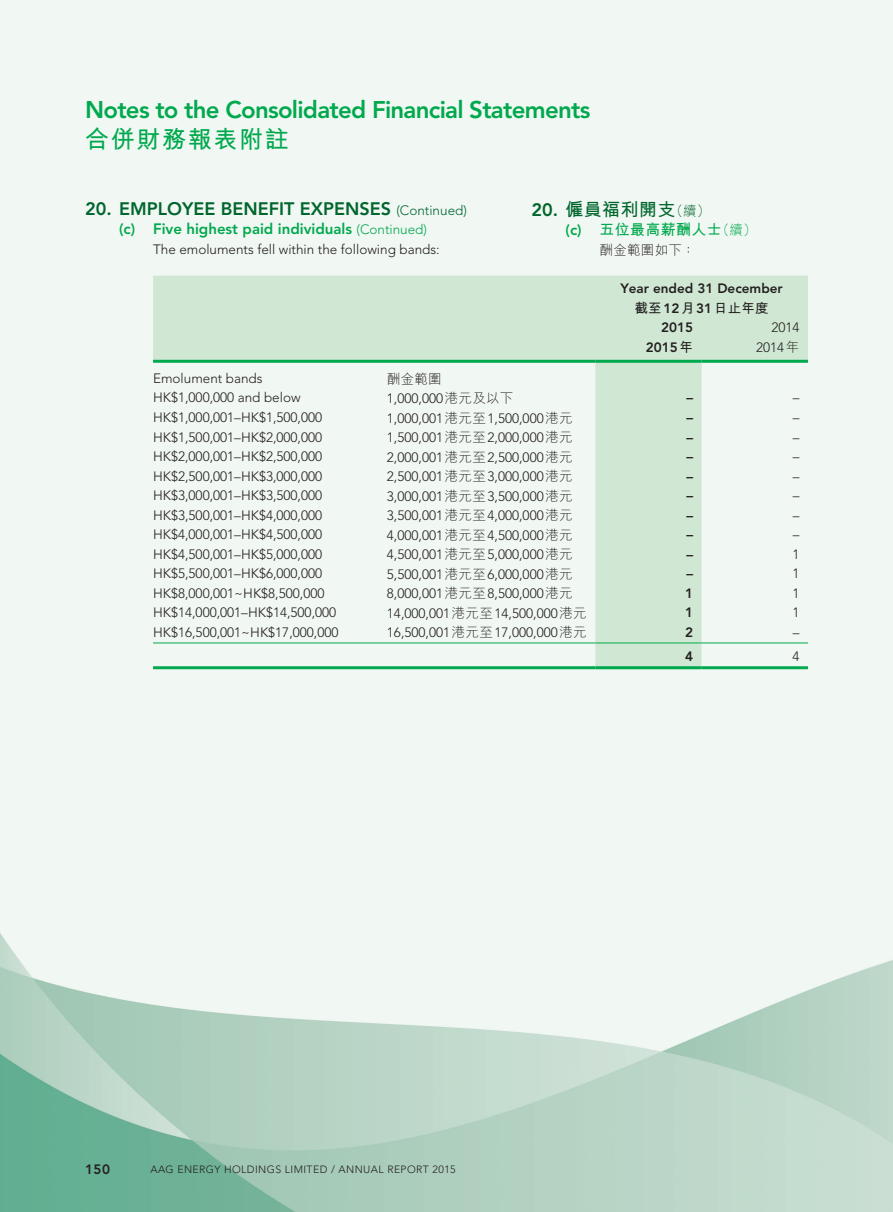
<style>
.page{position:relative;width:893px;height:1212px;background:#fff}
.page>*{position:absolute;margin:0;border:0;box-sizing:border-box;transform-origin:0 0}
.t1{font:800 24px "Avenir LT Std";letter-spacing:-.03em;color:#00a94d}
.t2{font:700 24px "M Hei HK";letter-spacing:.07em;color:#00a94d}
._01_H1_E{font:800 18px "Avenir LT Std";color:#00662d}
._001_H1_C{font:700 18px "M Hei HK";letter-spacing:.02em;color:#00662d}
._02_H2_E{font:800 15px "Avenir LT Std";color:#00a94d}
._002_H2_C{font:700 15px "M Hei HK";letter-spacing:.02em;color:#00a94d}
._50_Table_txt{font:300 13.5px "Avenir LT Std";color:#231f20}
._50_Table_txt-2{font:800 13.5px "Avenir LT Std";color:#231f20}
._00_txt_E{font:300 13.5px "Avenir LT Std";color:#231f20}
._000_txt_C{font:700 13.5px "M Hei HK";letter-spacing:.02em;color:#231f20}
._000_txt_C-2{font:300 13.5px "M Hei HK";letter-spacing:.02em;color:#231f20}
._50_Table_txt-3{font:300 13.5px "M Hei HK";color:#231f20}
.t3{font:300 10.5px "Avenir LT Std";letter-spacing:.04em;color:#231f20}
.s1{font-weight:300;font-size:13.5px}
.s2{font-family:"Avenir LT Std";font-weight:800}
.s3{font-family:"M Hei HK";font-weight:700}
.s4{font-family:"M Hei HK"}
</style>
<div class="page">
<img style="left:0;top:0;width:893px;height:1212px">
<svg style="left:153px;top:276px;width:655px;height:390px;fill:#f1f7f3"></svg>
<hr style="left:595px;top:360px;width:107px;height:3px;background:#00a94d">
<hr style="left:153px;top:360px;width:234px;height:3px;background:#00a94d">
<hr style="left:387px;top:360px;width:208px;height:3px;background:#00a94d">
<hr style="left:702px;top:360px;width:106px;height:3px;background:#00a94d">
<hr style="left:153px;top:642px;width:234px;height:1px;background:#00a94d">
<hr style="left:387px;top:642px;width:208px;height:1px;background:#00a94d">
<hr style="left:595px;top:642px;width:107px;height:1px;background:#00a94d">
<hr style="left:702px;top:642px;width:106px;height:1px;background:#00a94d">
<hr style="left:153px;top:666px;width:234px;height:3px;background:#00a94d">
<hr style="left:387px;top:666px;width:208px;height:3px;background:#00a94d">
<hr style="left:595px;top:666px;width:107px;height:3px;background:#00a94d">
<hr style="left:702px;top:666px;width:106px;height:3px;background:#00a94d">
<h1 class="t1" style="left:85px;top:95px;width:507px">Notes to the Consolidated Financial Statements</h1>
<h1 class="t2" style="left:85px;top:121px;width:205px">合併財務報表附註</h1>
<p class="_01_H1_E" style="left:85px;top:198px;width:383px">20. EMPLOYEE BENEFIT EXPENSES <span class="s1">(Continued)</span></p>
<p class="_02_H2_E" style="left:119px;top:220px;width:309px">(c) Five highest paid individuals <span class="s1">(Continued)</span></p>
<p class="_00_txt_E" style="left:153px;top:241px;width:288px">The emoluments fell within the following bands:</p>
<p class="_001_H1_C" style="left:531px;top:196px;width:180px"><span class="s2">20.</span> 僱員福利開支<span class="s1">（續）</span></p>
<p class="_002_H2_C" style="left:566px;top:219px;width:192px"><span class="s2">(c)</span> 五位最高薪酬人士<span class="s1">（續）</span></p>
<p class="_000_txt_C-2" style="left:600px;top:243px;width:97px">酬金範圍如下：</p>
<p class="_50_Table_txt-2" style="left:620px;top:280px;width:164px">Year ended 31 December</p>
<p class="_000_txt_C" style="left:634px;top:298px;width:136px">截至<span class="s2">12</span>月<span class="s2">31</span>日止年度</p>
<p class="_50_Table_txt-2" style="left:661px;top:319px;width:33px">2015</p>
<p class="_50_Table_txt" style="left:771px;top:319px;width:30px">2014</p>
<p class="_50_Table_txt-2" style="left:646px;top:339px;width:49px">2015<span class="s3">年</span></p>
<p class="_50_Table_txt" style="left:756px;top:339px;width:45px">2014<span class="s4">年</span></p>
<p class="_50_Table_txt" style="left:153px;top:370px;width:111px">Emolument bands</p>
<p class="_50_Table_txt-3" style="left:387px;top:372px;width:56px">酬金範圍</p>
<p class="_50_Table_txt" style="left:153px;top:390px;width:149px">HK$1,000,000 and below</p>
<p class="_50_Table_txt" style="left:387px;top:390px;width:128px">1,000,000<span class="s4">港元及以下</span></p>
<p class="_50_Table_txt-2" style="left:686px;top:390px;width:8px">–</p>
<p class="_50_Table_txt" style="left:793px;top:390px;width:8px">–</p>
<p class="_50_Table_txt" style="left:153px;top:409px;width:171px">HK$1,000,001–HK$1,500,000</p>
<p class="_50_Table_txt" style="left:387px;top:410px;width:187px">1,000,001<span class="s4">港元至</span>1,500,000<span class="s4">港元</span></p>
<p class="_50_Table_txt-2" style="left:686px;top:409px;width:8px">–</p>
<p class="_50_Table_txt" style="left:793px;top:409px;width:8px">–</p>
<p class="_50_Table_txt" style="left:153px;top:429px;width:171px">HK$1,500,001–HK$2,000,000</p>
<p class="_50_Table_txt" style="left:387px;top:429px;width:187px">1,500,001<span class="s4">港元至</span>2,000,000<span class="s4">港元</span></p>
<p class="_50_Table_txt-2" style="left:686px;top:429px;width:8px">–</p>
<p class="_50_Table_txt" style="left:793px;top:429px;width:8px">–</p>
<p class="_50_Table_txt" style="left:153px;top:448px;width:171px">HK$2,000,001–HK$2,500,000</p>
<p class="_50_Table_txt" style="left:387px;top:449px;width:187px">2,000,001<span class="s4">港元至</span>2,500,000<span class="s4">港元</span></p>
<p class="_50_Table_txt-2" style="left:686px;top:448px;width:8px">–</p>
<p class="_50_Table_txt" style="left:793px;top:448px;width:8px">–</p>
<p class="_50_Table_txt" style="left:153px;top:468px;width:171px">HK$2,500,001–HK$3,000,000</p>
<p class="_50_Table_txt" style="left:387px;top:468px;width:187px">2,500,001<span class="s4">港元至</span>3,000,000<span class="s4">港元</span></p>
<p class="_50_Table_txt-2" style="left:686px;top:468px;width:8px">–</p>
<p class="_50_Table_txt" style="left:793px;top:468px;width:8px">–</p>
<p class="_50_Table_txt" style="left:153px;top:487px;width:171px">HK$3,000,001–HK$3,500,000</p>
<p class="_50_Table_txt" style="left:387px;top:488px;width:187px">3,000,001<span class="s4">港元至</span>3,500,000<span class="s4">港元</span></p>
<p class="_50_Table_txt-2" style="left:686px;top:487px;width:8px">–</p>
<p class="_50_Table_txt" style="left:793px;top:487px;width:8px">–</p>
<p class="_50_Table_txt" style="left:153px;top:507px;width:171px">HK$3,500,001–HK$4,000,000</p>
<p class="_50_Table_txt" style="left:387px;top:507px;width:187px">3,500,001<span class="s4">港元至</span>4,000,000<span class="s4">港元</span></p>
<p class="_50_Table_txt-2" style="left:686px;top:507px;width:8px">–</p>
<p class="_50_Table_txt" style="left:793px;top:507px;width:8px">–</p>
<p class="_50_Table_txt" style="left:153px;top:526px;width:171px">HK$4,000,001–HK$4,500,000</p>
<p class="_50_Table_txt" style="left:387px;top:527px;width:187px">4,000,001<span class="s4">港元至</span>4,500,000<span class="s4">港元</span></p>
<p class="_50_Table_txt-2" style="left:686px;top:526px;width:8px">–</p>
<p class="_50_Table_txt" style="left:793px;top:526px;width:8px">–</p>
<p class="_50_Table_txt" style="left:153px;top:546px;width:171px">HK$4,500,001–HK$5,000,000</p>
<p class="_50_Table_txt" style="left:387px;top:546px;width:187px">4,500,001<span class="s4">港元至</span>5,000,000<span class="s4">港元</span></p>
<p class="_50_Table_txt-2" style="left:686px;top:546px;width:8px">–</p>
<p class="_50_Table_txt" style="left:792px;top:546px;width:9px">1</p>
<p class="_50_Table_txt" style="left:153px;top:565px;width:171px">HK$5,500,001–HK$6,000,000</p>
<p class="_50_Table_txt" style="left:387px;top:566px;width:187px">5,500,001<span class="s4">港元至</span>6,000,000<span class="s4">港元</span></p>
<p class="_50_Table_txt-2" style="left:686px;top:565px;width:8px">–</p>
<p class="_50_Table_txt" style="left:792px;top:565px;width:9px">1</p>
<p class="_50_Table_txt" style="left:153px;top:585px;width:173px">HK$8,000,001~HK$8,500,000</p>
<p class="_50_Table_txt" style="left:387px;top:585px;width:187px">8,000,001<span class="s4">港元至</span>8,500,000<span class="s4">港元</span></p>
<p class="_50_Table_txt-2" style="left:685px;top:585px;width:9px">1</p>
<p class="_50_Table_txt" style="left:792px;top:585px;width:9px">1</p>
<p class="_50_Table_txt" style="left:153px;top:604px;width:185px">HK$14,000,001–HK$14,500,000</p>
<p class="_50_Table_txt" style="left:387px;top:605px;width:201px">14,000,001<span class="s4">港元至</span>14,500,000<span class="s4">港元</span></p>
<p class="_50_Table_txt-2" style="left:685px;top:604px;width:9px">1</p>
<p class="_50_Table_txt" style="left:792px;top:604px;width:9px">1</p>
<p class="_50_Table_txt" style="left:153px;top:624px;width:187px">HK$16,500,001~HK$17,000,000</p>
<p class="_50_Table_txt" style="left:387px;top:624px;width:201px">16,500,001<span class="s4">港元至</span>17,000,000<span class="s4">港元</span></p>
<p class="_50_Table_txt-2" style="left:685px;top:624px;width:9px">2</p>
<p class="_50_Table_txt" style="left:793px;top:624px;width:8px">–</p>
<p class="_50_Table_txt-2" style="left:685px;top:648px;width:9px">4</p>
<p class="_50_Table_txt" style="left:792px;top:648px;width:9px">4</p>
<p class="_50_Table_txt-2" style="left:85px;top:1161px;width:27px">150</p>
<p class="t3" style="left:150px;top:1163px;width:307px">AAG ENERGY HOLDINGS LIMITED / ANNUAL REPORT 2015</p>
</div>
